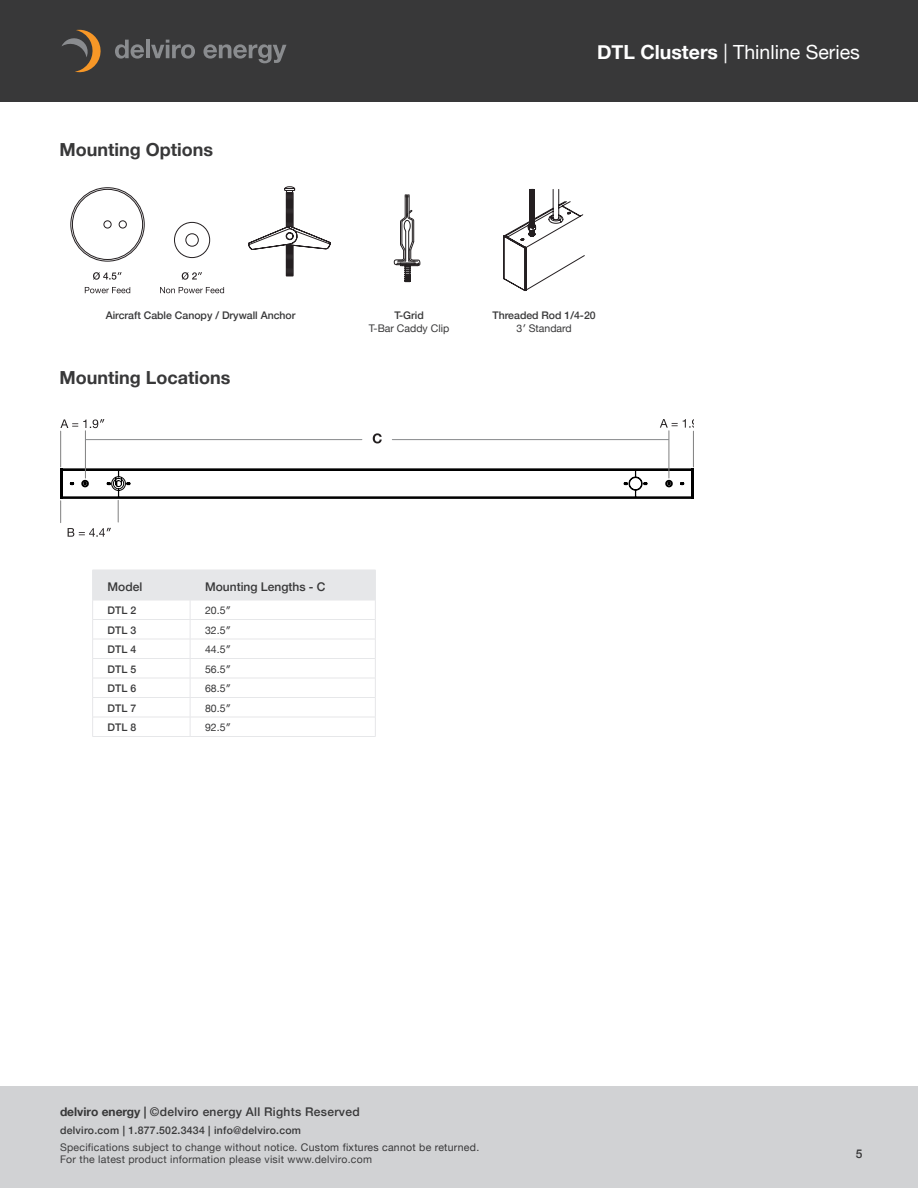
<style>
.page{position:relative;width:918px;height:1188px;background:#fff}
.page>*{position:absolute;margin:0;border:0;box-sizing:border-box;transform-origin:0 0}
.t1{font:19.5px "Helvetica Neue";color:#fff}
.t2{font:700 18px "Helvetica Neue";color:#383839}
.t3{font:500 12px "Helvetica Neue";letter-spacing:.025em;color:#383839}
.t4{font:500 12px "Helvetica Neue";color:#383839}
.t5{font:500 10.5px/16.2px "Helvetica Neue";letter-spacing:.025em;color:#383839}
.t6{font:500 10.5px "Helvetica Neue";color:#383839}
.t7{font:10.5px "Helvetica Neue";color:#383839}
.t8{font:10.5px "Helvetica Neue";letter-spacing:.025em;color:#3e3e3f}
.s1{font-weight:700}
.s2{font-weight:400;color:#3e3e3f}
.s3{font-weight:400}
</style>
<div class="page">
<svg style="left:92px;top:570px;width:284px;height:166px"></svg>
<hr style="left:92px;top:736px;width:98px;height:1px;background:#e6e7e9">
<hr style="left:190px;top:736px;width:186px;height:1px;background:#e6e7e9">
<hr style="left:60px;top:431px;width:1px;height:36px;background:#808080">
<hr style="left:693px;top:431px;width:1px;height:36px;background:#808080">
<hr style="left:85px;top:431px;width:1px;height:47px;background:#808080">
<hr style="left:669px;top:431px;width:1px;height:47px;background:#808080">
<hr style="left:86px;top:439px;width:276px;height:1px;background:#86888b">
<hr style="left:392px;top:439px;width:277px;height:1px;background:#86888b">
<svg style="left:60px;top:468px;width:634px;height:69px"></svg>
<svg style="left:60px;top:419px;width:44px;height:9px"></svg>
<svg style="left:660px;top:419px;width:33px;height:9px"></svg>
<svg style="left:373px;top:433px;width:9px;height:10px"></svg>
<svg style="left:248px;top:186px;width:83px;height:90px"></svg>
<svg style="left:85px;top:287px;width:45px;height:6px"></svg>
<svg style="left:93px;top:272px;width:29px;height:8px"></svg>
<svg style="left:160px;top:287px;width:64px;height:6px"></svg>
<svg style="left:182px;top:272px;width:20px;height:8px"></svg>
<svg style="left:70px;top:187px;width:140px;height:75px"></svg>
<svg style="left:394px;top:195px;width:26px;height:87px"></svg>
<svg style="left:503px;top:189px;width:82px;height:102px"></svg>
<div style="left:0;top:0;width:918px;height:102px;background:#383839"></div>
<svg style="left:62px;top:29px;width:39px;height:44px"></svg>
<svg style="left:115px;top:40px;width:29px;height:19px"></svg>
<hr style="left:146px;top:40px;width:4px;height:18px;background:#8a8c8f">
<svg style="left:151px;top:40px;width:44px;height:19px"></svg>
<svg style="left:203px;top:44px;width:83px;height:19px"></svg>
<div style="left:0;top:1086px;width:918px;height:102px;background:#d1d2d4"></div>
<p class="t2" style="left:60px;top:135px;width:155px">Mounting Options</p>
<h1 class="t1" style="left:597px;top:38px;width:264px"><span class="s1">DTL Clusters</span> | Thinline Series</h1>
<p class="t6" style="left:106px;top:307px;width:191px">Aircraft Cable Canopy / Drywall Anchor</p>
<p class="t6" style="left:394px;top:307px;width:31px">T-Grid</p>
<p class="t7" style="left:369px;top:321px;width:82px">T-Bar Caddy Clip</p>
<p class="t2" style="left:60px;top:363px;width:172px">Mounting Locations</p>
<p class="t6" style="left:493px;top:307px;width:105px">Threaded Rod 1/4-20</p>
<p class="t7" style="left:517px;top:321px;width:57px">3′ Standard</p>
<p class="t3" style="left:108px;top:577px;width:36px">Model</p>
<p class="t4" style="left:205px;top:577px;width:122px">Mounting Lengths - C</p>
<p class="t6" style="left:108px;top:602px;width:30px">DTL 2</p>
<p class="t7" style="left:205px;top:603px;width:27px">20.5″</p>
<p class="t6" style="left:108px;top:622px;width:30px">DTL 3</p>
<p class="t7" style="left:205px;top:622px;width:27px">32.5″</p>
<p class="t6" style="left:108px;top:641px;width:30px">DTL 4</p>
<p class="t7" style="left:205px;top:642px;width:27px">44.5″</p>
<p class="t6" style="left:108px;top:661px;width:30px">DTL 5</p>
<p class="t7" style="left:205px;top:661px;width:27px">56.5″</p>
<p class="t6" style="left:108px;top:680px;width:30px">DTL 6</p>
<p class="t7" style="left:205px;top:681px;width:27px">68.5″</p>
<p class="t6" style="left:108px;top:700px;width:30px">DTL 7</p>
<p class="t7" style="left:205px;top:700px;width:27px">80.5″</p>
<p class="t6" style="left:108px;top:719px;width:30px">DTL 8</p>
<p class="t7" style="left:205px;top:720px;width:27px">92.5″</p>
<p class="t3" style="left:60px;top:1103px;width:301px"><span class="s1">delviro energy |</span> ©delviro energy All Rights Reserved</p>
<p class="t5" style="left:60px;top:1122px;width:421px">delviro.com | 1.877.502.3434 | info@delviro.com<br><span class="s2">Specifications subject to change without notice.</span> <span class="s3">Custom fixtures cannot be returned.</span></p>
<p class="t8" style="left:60px;top:1152px;width:314px">For the latest product information please visit www.delviro.com</p>
<p class="t3" style="left:856px;top:1144px;width:8px">5</p>
</div>
